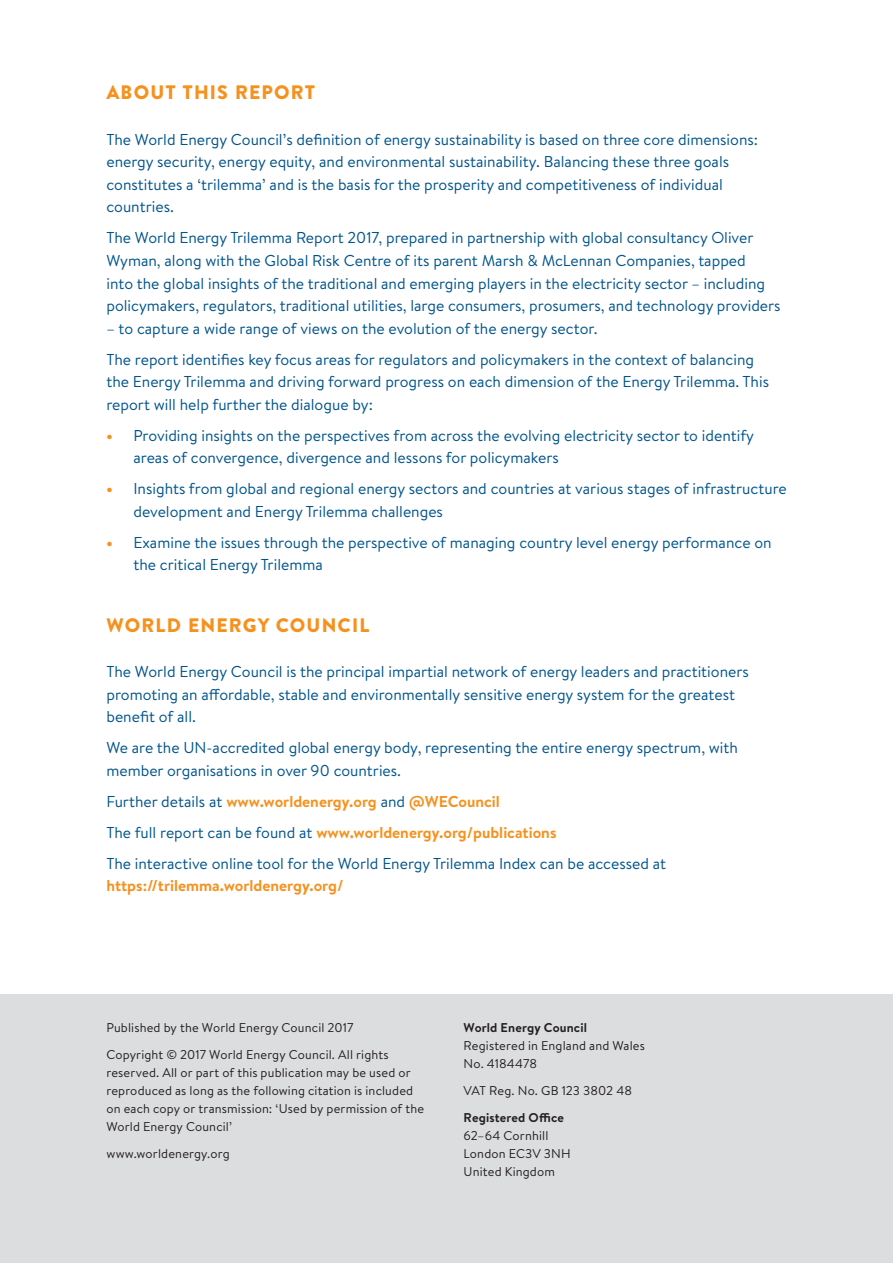
<style>
.page{position:relative;width:893px;height:1263px;background:#fff}
.page>*{position:absolute;margin:0;border:0;box-sizing:border-box;transform-origin:0 0}
.t1{font:900 19.5px "Brandon Text";letter-spacing:.06em;color:#f6911e}
.t2{font:15.75px/22.5px "Brandon Text";color:#00548b}
.t3{font:700 15.75px "Brandon Text";color:#f6911e}
.Bottom_banner_cont{font:12.75px/18px "Brandon Text";letter-spacing:.01em;color:#231f20}
.s1{font-weight:900;color:#f6911e}
.s2{font-weight:400;color:#00548b}
.s3{font-weight:700;color:#f6911e}
.s4{font-weight:700}
</style>
<div class="page">
<div style="left:0;top:994px;width:893px;height:269px;background:#dcdddf"></div>
<p class="t1" style="left:106px;top:78px;width:210px">ABOUT THIS REPORT</p>
<p class="t2" style="left:106px;top:128px;width:653px">The World Energy Council’s definition of energy sustainability is based on three core dimensions: energy security, energy equity, and environmental sustainability. Balancing these three goals constitutes a ‘trilemma’ and is the basis for the prosperity and competitiveness of individual countries.</p>
<p class="t2" style="left:106px;top:226px;width:676px">The World Energy Trilemma Report 2017, prepared in partnership with global consultancy Oliver Wyman, along with the Global Risk Centre of its parent Marsh &amp; McLennan Companies, tapped<br>into the global insights of the traditional and emerging players in the electricity sector – including policymakers, regulators, traditional utilities, large consumers, prosumers, and technology providers</p>
<p class="t2" style="left:106px;top:316px;width:493px">– to capture a wide range of views on the evolution of the energy sector.</p>
<p class="t2" style="left:106px;top:347px;width:664px">The report identifies key focus areas for regulators and policymakers in the context of balancing the Energy Trilemma and driving forward progress on each dimension of the Energy Trilemma. This report will help further the dialogue by:</p>
<p class="t2" style="left:133px;top:423px;width:622px;text-indent:-27px"><span class="s1">•</span> Providing insights on the perspectives from across the evolving electricity sector to identify areas of convergence, divergence and lessons for policymakers</p>
<p class="t2" style="left:133px;top:477px;width:655px;text-indent:-27px"><span class="s1">•</span> Insights from global and regional energy sectors and countries at various stages of infrastructure development and Energy Trilemma challenges</p>
<p class="t2" style="left:133px;top:530px;width:640px;text-indent:-27px"><span class="s1">•</span> Examine the issues through the perspective of managing country level energy performance on the critical Energy Trilemma</p>
<p class="t1" style="left:106px;top:611px;width:264px">WORLD ENERGY COUNCIL</p>
<p class="t2" style="left:106px;top:660px;width:644px">The World Energy Council is the principal impartial network of energy leaders and practitioners promoting an affordable, stable and environmentally sensitive energy system for the greatest benefit of all.</p>
<p class="t2" style="left:106px;top:736px;width:633px">We are the UN-accredited global energy body, representing the entire energy spectrum, with member organisations in over 90 countries.</p>
<p class="t3" style="left:106px;top:790px;width:395px"><span class="s2">Further details at</span> www.worldenergy.org <span class="s2">and</span> @WECouncil</p>
<p class="t3" style="left:106px;top:821px;width:452px"><span class="s2">The full report can be found at</span> www.worldenergy.org/publications</p>
<p class="t2" style="left:106px;top:851px;width:561px">The interactive online tool for the World Energy Trilemma Index can be accessed at <span class="s3">https://trilemma.worldenergy.org/</span></p>
<p class="Bottom_banner_cont" style="left:106px;top:1018px;width:248px">Published by the World Energy Council 2017</p>
<p class="Bottom_banner_cont" style="left:106px;top:1045px;width:319px">Copyright © 2017 World Energy Council. All rights reserved. All or part of this publication may be used or reproduced as long as the following citation is included on each copy or transmission: ‘Used by permission of the World Energy Council’</p>
<p class="Bottom_banner_cont" style="left:106px;top:1144px;width:125px">www.worldenergy.org</p>
<p class="Bottom_banner_cont" style="left:464px;top:1018px;width:183px"><span class="s4">World Energy Council<br></span>Registered in England and Wales<br>No. 4184478</p>
<p class="Bottom_banner_cont" style="left:464px;top:1081px;width:170px">VAT Reg. No. GB 123 3802 48</p>
<p class="Bottom_banner_cont" style="left:464px;top:1108px;width:109px"><span class="s4">Registered Office<br></span>62–64 Cornhill<br>London EC3V 3NH<br>United Kingdom</p>
</div>
